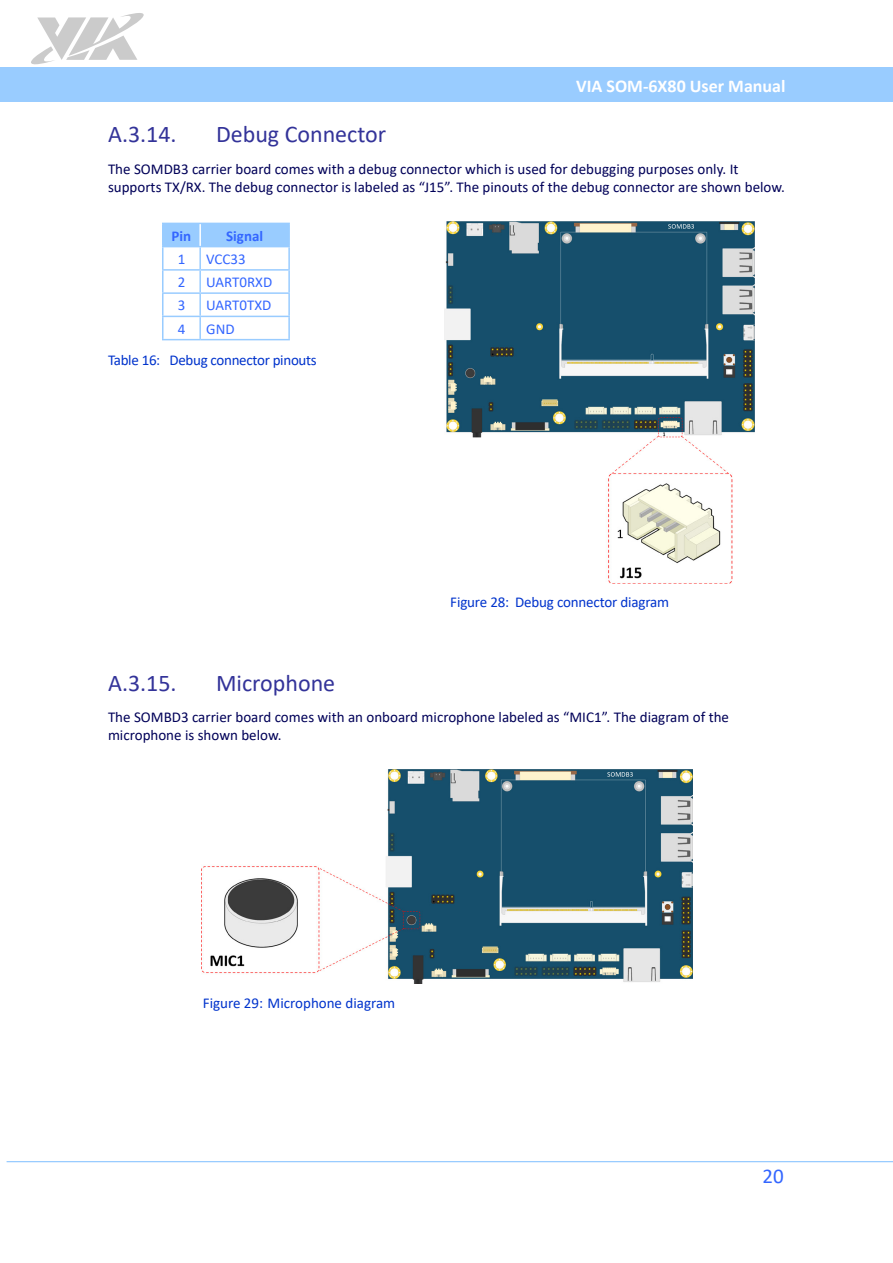
<style>
.page{position:relative;width:893px;height:1263px;background:#fff}
.page>*{position:absolute;margin:0;border:0;box-sizing:border-box;transform-origin:0 0}
.t1{font:24px "Calibri";color:#339}
.t2{font:21px "Calibri";color:#36f}
.t3{font:700 18px "Calibri";color:#fff}
.Body_Text{font:15px/18px "Calibri";color:#000058}
.t4{font:15px "Calibri";letter-spacing:-.01em;color:#03c}
.Table_Text{font:15px "Calibri";color:#36f}
.Table_Heading{font:700 15px "Calibri";color:#36f}
</style>
<div class="page">
<div style="left:0;top:68px;width:893px;height:34px;background:#9cf"></div>
<svg style="left:31px;top:13px;width:113px;height:51px"></svg>
<hr style="left:7px;top:1161px;width:886px;height:1px;background:#9cf">
<img style="left:444px;top:221px;width:310px;height:362px">
<div style="left:164px;top:224px;width:124px;height:22px;background:#9cf"></div>
<hr style="left:162px;top:271px;width:2px;height:21px;background:#9cf">
<hr style="left:199px;top:271px;width:2px;height:21px;background:#9cf">
<hr style="left:288px;top:271px;width:2px;height:21px;background:#9cf">
<hr style="left:162px;top:292px;width:38px;height:2px;background:#9cf">
<hr style="left:162px;top:294px;width:2px;height:22px;background:#9cf">
<hr style="left:200px;top:292px;width:90px;height:2px;background:#9cf">
<hr style="left:199px;top:294px;width:2px;height:22px;background:#9cf">
<hr style="left:288px;top:294px;width:2px;height:22px;background:#9cf">
<hr style="left:162px;top:316px;width:38px;height:1px;background:#9cf">
<hr style="left:162px;top:317px;width:2px;height:22px;background:#9cf">
<hr style="left:200px;top:316px;width:90px;height:1px;background:#9cf">
<hr style="left:199px;top:317px;width:2px;height:22px;background:#9cf">
<hr style="left:288px;top:317px;width:2px;height:22px;background:#9cf">
<hr style="left:162px;top:339px;width:38px;height:1px;background:#9cf">
<hr style="left:200px;top:339px;width:90px;height:1px;background:#9cf">
<hr style="left:162px;top:223px;width:38px;height:1px;background:#9cf">
<hr style="left:162px;top:224px;width:2px;height:22px;background:#9cf">
<hr style="left:200px;top:223px;width:90px;height:1px;background:#9cf">
<hr style="left:288px;top:224px;width:2px;height:22px;background:#9cf">
<hr style="left:162px;top:246px;width:38px;height:1px;background:#9cf">
<hr style="left:162px;top:247px;width:2px;height:22px;background:#9cf">
<hr style="left:200px;top:246px;width:90px;height:1px;background:#9cf">
<hr style="left:199px;top:247px;width:2px;height:22px;background:#9cf">
<hr style="left:288px;top:247px;width:2px;height:22px;background:#9cf">
<hr style="left:162px;top:269px;width:38px;height:2px;background:#9cf">
<hr style="left:200px;top:269px;width:90px;height:2px;background:#9cf">
<hr style="left:199px;top:224px;width:2px;height:22px;background:#fff">
<img style="left:201px;top:770px;width:492px;height:214px">
<p class="t3" style="left:576px;top:73px;width:211px">VIA SOM-6X80 User Manual</p>
<p class="t1" style="left:108px;top:118px;width:70px">A.3.14.</p>
<p class="t1" style="left:216px;top:118px;width:172px">Debug Connector</p>
<p class="Body_Text" style="left:108px;top:159px;width:678px">The SOMDB3 carrier board comes with a debug connector which is used for debugging purposes only. It supports TX/RX. The debug connector is labeled as “J15”. The pinouts of the debug connector are shown below.</p>
<p class="Table_Heading" style="left:172px;top:225px;width:21px">Pin</p>
<p class="Table_Heading" style="left:226px;top:225px;width:39px">Signal</p>
<p class="Table_Text" style="left:178px;top:248px;width:9px">1</p>
<p class="Table_Text" style="left:206px;top:248px;width:41px">VCC33</p>
<p class="Table_Text" style="left:178px;top:272px;width:9px">2</p>
<p class="Table_Text" style="left:206px;top:272px;width:68px">UART0RXD</p>
<p class="Table_Text" style="left:178px;top:295px;width:9px">3</p>
<p class="Table_Text" style="left:206px;top:295px;width:67px">UART0TXD</p>
<p class="Table_Text" style="left:178px;top:318px;width:9px">4</p>
<p class="Table_Text" style="left:206px;top:318px;width:30px">GND</p>
<p class="t4" style="left:108px;top:350px;width:210px">Table 16: Debug connector pinouts</p>
<p class="t4" style="left:450px;top:592px;width:220px">Figure 28: Debug connector diagram</p>
<p class="t1" style="left:108px;top:666px;width:70px">A.3.15.</p>
<p class="t1" style="left:216px;top:666px;width:121px">Microphone</p>
<p class="Body_Text" style="left:108px;top:708px;width:623px">The SOMBD3 carrier board comes with an onboard microphone labeled as “MIC1”. The diagram of the microphone is shown below.</p>
<p class="t4" style="left:203px;top:992px;width:194px">Figure 29: Microphone diagram</p>
<h2 class="t2" style="left:762px;top:1161px;width:23px">20</h2>
</div>
